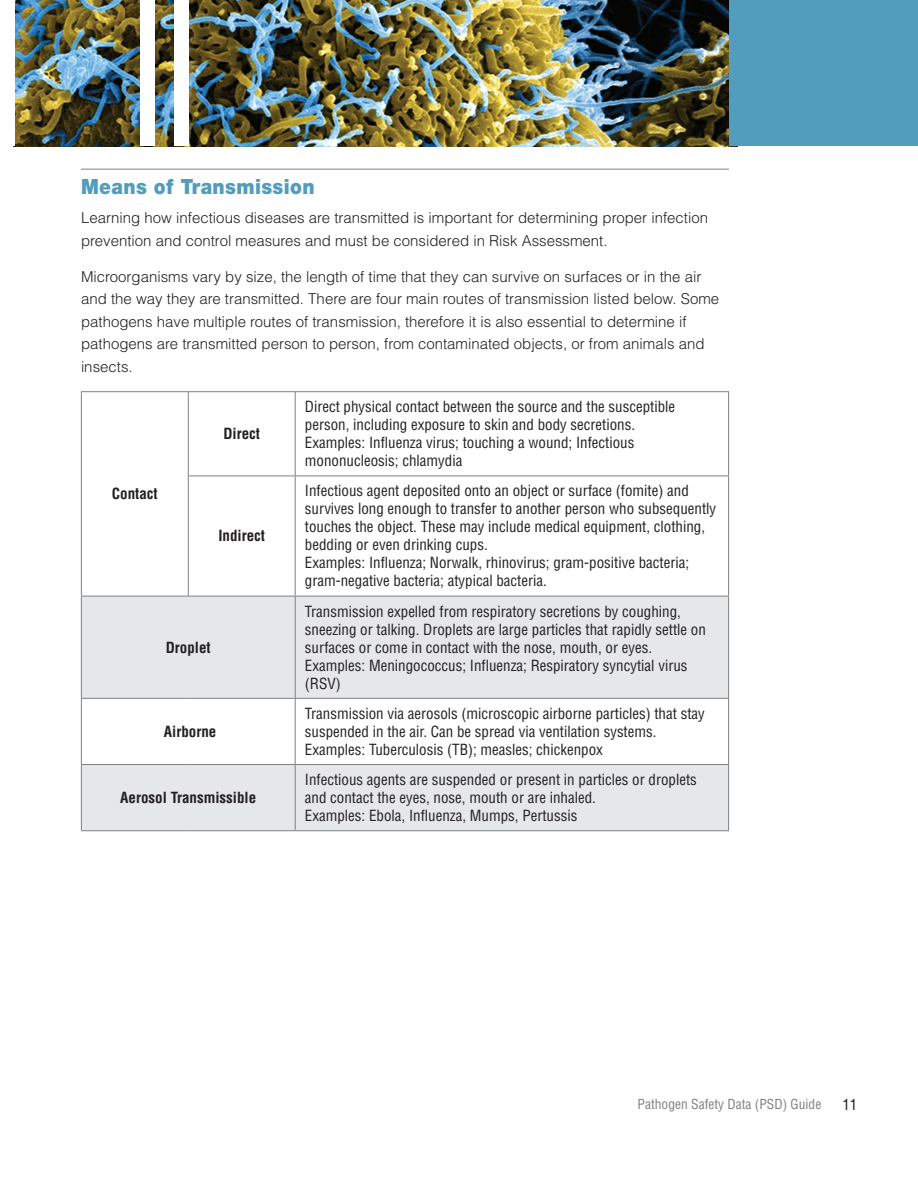
<style>
.page{position:relative;width:918px;height:1188px;background:#fff}
.page>*{position:absolute;margin:0;border:0;box-sizing:border-box;transform-origin:0 0}
.Subhead_2_Light_Blue{font:900 21px "Helvetica Neue LT Std";letter-spacing:.02em;color:#529cbe;scale:.9 1}
.t1{font:condensed 15px/18px "Helvetica LT Std";color:#231f20}
.Body{font:300 15px/22.5px "Helvetica LT Std";color:#231f20}
.t2{font:700 condensed 15px "Helvetica LT Std";color:#231f20}
.t3{font:condensed 13.5px "Helvetica LT Std";color:#808083}
</style>
<div class="page">
<img style="left:15px;top:0;width:714px;height:146px">
<div style="left:174px;top:0;width:15px;height:146px;background:#fff"></div>
<div style="left:140px;top:0;width:15px;height:146px;background:#fff"></div>
<div style="left:729px;top:0;width:189px;height:146px;background:#529cbe"></div>
<hr style="left:81px;top:169px;width:648px;height:1px;background:#808083">
<svg style="left:82px;top:597px;width:646px;height:233px;fill:#e6e7e9"></svg>
<hr style="left:188px;top:392px;width:1px;height:84px;background:#808083">
<hr style="left:295px;top:392px;width:1px;height:84px;background:#808083">
<hr style="left:188px;top:476px;width:107px;height:1px;background:#808083">
<hr style="left:188px;top:476px;width:1px;height:120px;background:#808083">
<hr style="left:295px;top:476px;width:434px;height:1px;background:#808083">
<hr style="left:295px;top:476px;width:1px;height:120px;background:#808083">
<hr style="left:295px;top:596px;width:434px;height:1px;background:#808083">
<hr style="left:295px;top:698px;width:434px;height:1px;background:#808083">
<hr style="left:295px;top:764px;width:434px;height:1px;background:#808083">
<hr style="left:81px;top:391px;width:107px;height:1px;background:#808083">
<hr style="left:81px;top:392px;width:1px;height:84px;background:#808083">
<hr style="left:188px;top:391px;width:107px;height:1px;background:#808083">
<hr style="left:295px;top:391px;width:434px;height:1px;background:#808083">
<hr style="left:728px;top:392px;width:1px;height:84px;background:#808083">
<hr style="left:81px;top:476px;width:1px;height:120px;background:#808083">
<hr style="left:728px;top:476px;width:1px;height:120px;background:#808083">
<hr style="left:728px;top:596px;width:1px;height:102px;background:#808083">
<hr style="left:728px;top:699px;width:1px;height:65px;background:#808083">
<hr style="left:728px;top:765px;width:1px;height:65px;background:#808083">
<hr style="left:295px;top:830px;width:434px;height:1px;background:#808083">
<hr style="left:81px;top:596px;width:107px;height:1px;background:#808083">
<hr style="left:81px;top:596px;width:1px;height:102px;background:#808083">
<hr style="left:188px;top:596px;width:107px;height:1px;background:#808083">
<hr style="left:295px;top:596px;width:1px;height:102px;background:#808083">
<hr style="left:81px;top:698px;width:107px;height:1px;background:#808083">
<hr style="left:81px;top:699px;width:1px;height:65px;background:#808083">
<hr style="left:188px;top:698px;width:107px;height:1px;background:#808083">
<hr style="left:295px;top:699px;width:1px;height:65px;background:#808083">
<hr style="left:81px;top:764px;width:107px;height:1px;background:#808083">
<hr style="left:81px;top:765px;width:1px;height:65px;background:#808083">
<hr style="left:188px;top:764px;width:107px;height:1px;background:#808083">
<hr style="left:295px;top:765px;width:1px;height:65px;background:#808083">
<hr style="left:81px;top:830px;width:107px;height:1px;background:#808083">
<hr style="left:188px;top:830px;width:107px;height:1px;background:#808083">
<p class="Subhead_2_Light_Blue" style="left:81px;top:173px;width:261px">Means of Transmission</p>
<p class="Body" style="left:81px;top:207px;width:629px">Learning how infectious diseases are transmitted is important for determining proper infection prevention and control measures and must be considered in Risk Assessment.</p>
<p class="Body" style="left:81px;top:265px;width:640px">Microorganisms vary by size, the length of time that they can survive on surfaces or in the air and the way they are transmitted. There are four main routes of transmission listed below. Some pathogens have multiple routes of transmission, therefore it is also essential to determine if pathogens are transmitted person to person, from contaminated objects, or from animals and insects.</p>
<p class="t1" style="left:305px;top:398px;width:372px">Direct physical contact between the source and the susceptible person, including exposure to skin and body secretions.</p>
<p class="t2" style="left:223px;top:424px;width:38px">Direct</p>
<p class="t1" style="left:305px;top:434px;width:331px">Examples: Influenza virus; touching a wound; Infectious mononucleosis; chlamydia</p>
<p class="t2" style="left:112px;top:484px;width:47px">Contact</p>
<p class="t1" style="left:305px;top:482px;width:413px">Infectious agent deposited onto an object or surface (fomite) and survives long enough to transfer to another person who subsequently touches the object. These may include medical equipment, clothing,</p>
<p class="t2" style="left:218px;top:527px;width:48px">Indirect</p>
<p class="t1" style="left:305px;top:536px;width:386px">bedding or even drinking cups.<br>Examples: Influenza; Norwalk, rhinovirus; gram-positive bacteria; gram-negative bacteria; atypical bacteria.</p>
<p class="t1" style="left:305px;top:602px;width:403px">Transmission expelled from respiratory secretions by coughing, sneezing or talking. Droplets are large particles that rapidly settle on</p>
<p class="t2" style="left:166px;top:638px;width:46px">Droplet</p>
<p class="t1" style="left:305px;top:638px;width:384px">surfaces or come in contact with the nose, mouth, or eyes.<br>Examples: Meningococcus; Influenza; Respiratory syncytial virus (RSV)</p>
<p class="t1" style="left:305px;top:704px;width:401px">Transmission via aerosols (microscopic airborne particles) that stay</p>
<p class="t2" style="left:164px;top:722px;width:54px">Airborne</p>
<p class="t1" style="left:305px;top:722px;width:353px">suspended in the air. Can be spread via ventilation systems.<br>Examples: Tuberculosis (TB); measles; chickenpox</p>
<p class="t1" style="left:305px;top:770px;width:393px">Infectious agents are suspended or present in particles or droplets</p>
<p class="t2" style="left:120px;top:788px;width:137px">Aerosol Transmissible</p>
<p class="t1" style="left:305px;top:788px;width:293px">and contact the eyes, nose, mouth or are inhaled.<br>Examples: Ebola, Influenza, Mumps, Pertussis</p>
<p class="t3" style="left:638px;top:1096px;width:185px">Pathogen Safety Data (PSD) Guide</p>
<p class="t1" style="left:842px;top:1095px;width:16px">11</p>
</div>
